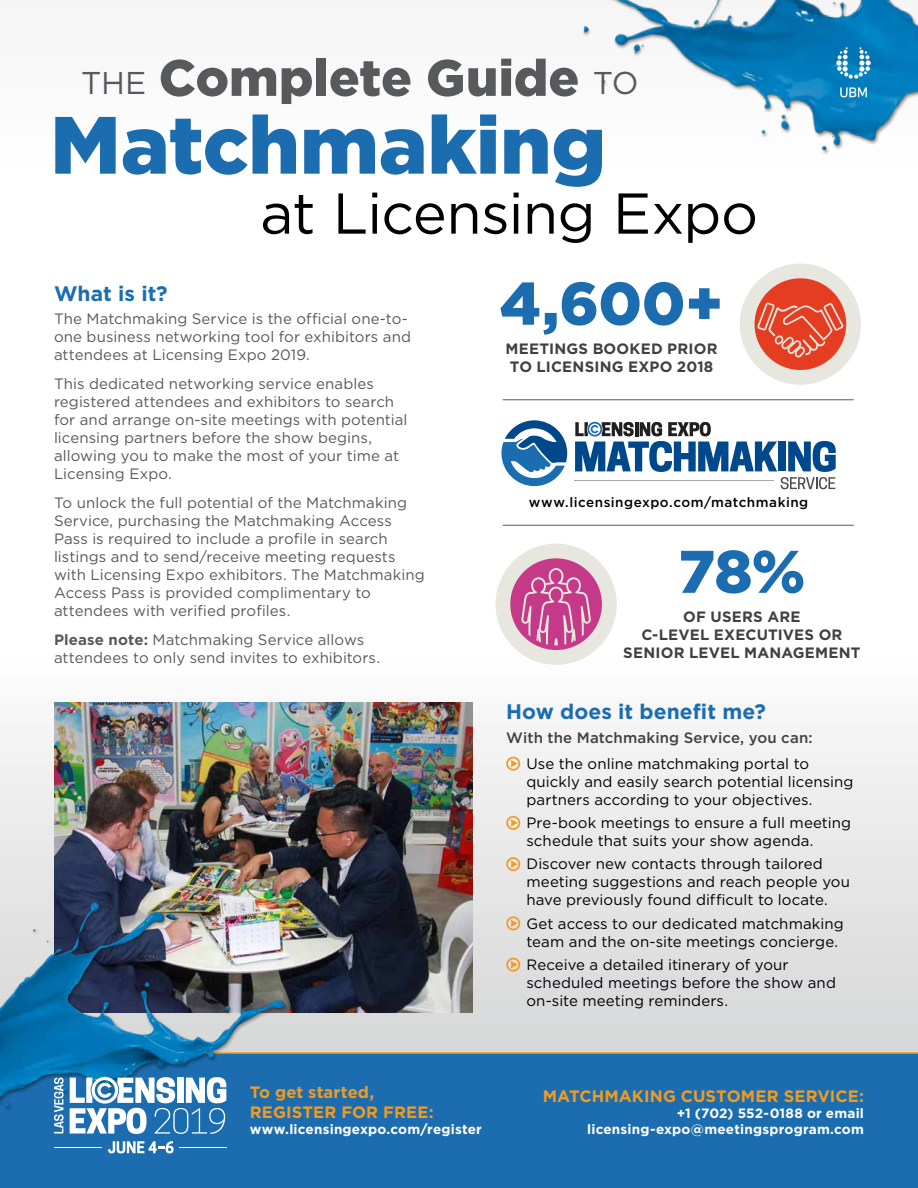
<style>
.page{position:relative;width:918px;height:1188px;background:#fff}
.page>*{position:absolute;margin:0;border:0;box-sizing:border-box;transform-origin:0 0}
.t1{font:900 81.15px "Gotham HTF";color:#1c6db0}
.t2{font:900 60px "Gotham HTF";color:#1c6db0}
.t3{font:57.45px "Gotham HTF";letter-spacing:-.015em;color:#000}
.t4{font:900 51px "Gotham HTF";color:#58595b}
.t5{font:31.5px "Gotham HTF";color:#58595b}
.t6{font:700 21px "Gotham HTF";color:#1c6db0}
.t7{font:700 16.5px/19.8px "Gotham HTF";letter-spacing:.005em;color:#f19b20}
.t8{font:15px/18px "Gotham HTF";letter-spacing:.005em;color:#58595b}
.t9{font:15px/18px "Gotham HTF";letter-spacing:.005em;color:#000}
.t10{font:700 15px/18px "Gotham HTF";letter-spacing:.015em;color:#414042}
.t11{font:500 15px "Gotham HTF";letter-spacing:.01em;color:#414042}
.t12{font:700 13.5px/16.2px "Gotham HTF";letter-spacing:.015em;color:#fff;text-align:right}
.t13{font:500 13.5px "Gotham HTF";letter-spacing:.04em;color:#000}
.s1{font-weight:700}
</style>
<div class="page">
<div style="left:0;top:0;width:918px;height:1053px;background:linear-gradient(to bottom,#fff,#e5e5e5)"></div>
<div style="left:0;top:1053px;width:918px;height:135px;background:#1c6db0"></div>
<img style="left:54px;top:702px;width:418px;height:310px">
<hr style="left:0;top:1052px;width:918px;height:2px;background:#f19b20">
<img style="left:584px;top:0;width:334px;height:187px">
<img style="left:0;top:881px;width:299px;height:273px">
<svg style="left:836px;top:47px;width:35px;height:32px"></svg>
<svg style="left:840px;top:87px;width:27px;height:10px"></svg>
<svg style="left:506px;top:757px;width:14px;height:14px"></svg>
<svg style="left:506px;top:816px;width:14px;height:14px"></svg>
<svg style="left:506px;top:857px;width:14px;height:14px"></svg>
<svg style="left:506px;top:916px;width:14px;height:14px"></svg>
<svg style="left:506px;top:958px;width:14px;height:14px"></svg>
<svg style="left:501px;top:420px;width:66px;height:66px"></svg>
<hr style="left:574px;top:480px;width:200px;height:1px;background:#a6a8ab">
<svg style="left:575px;top:422px;width:261px;height:67px"></svg>
<svg style="left:54px;top:1078px;width:10px;height:55px"></svg>
<svg style="left:70px;top:1077px;width:156px;height:57px"></svg>
<hr style="left:54px;top:1147px;width:48px;height:1px;background:#fff">
<hr style="left:179px;top:1147px;width:47px;height:1px;background:#fff">
<svg style="left:108px;top:1141px;width:66px;height:12px"></svg>
<svg style="left:495px;top:544px;width:122px;height:121px"></svg>
<svg style="left:740px;top:264px;width:121px;height:121px"></svg>
<hr style="left:503px;top:399px;width:351px;height:1px;background:#58595b">
<hr style="left:503px;top:525px;width:351px;height:1px;background:#58595b">
<h3 class="t4" style="left:159px;top:48px;width:422px">Complete Guide</h3>
<h1 class="t1" style="left:50px;top:98px;width:557px">Matchmaking</h1>
<h3 class="t5" style="left:81px;top:65px;width:67px">THE</h3>
<h3 class="t5" style="left:593px;top:65px;width:47px">TO</h3>
<h3 class="t3" style="left:260px;top:182px;width:499px">at Licensing Expo</h3>
<h3 class="t6" style="left:54px;top:281px;width:115px">What is it?</h3>
<p class="t8" style="left:54px;top:310px;width:359px">The Matchmaking Service is the official one-to&shy;one business networking tool for exhibitors and attendees at Licensing Expo 2019.</p>
<p class="t8" style="left:54px;top:375px;width:355px">This dedicated networking service enables registered attendees and exhibitors to search for and arrange on-site meetings with potential licensing partners before the show begins, allowing you to make the most of your time at Licensing Expo.</p>
<p class="t8" style="left:54px;top:493px;width:372px">To unlock the full potential of the Matchmaking Service, purchasing the Matchmaking Access Pass is required to include a profile in search listings and to send/receive meeting requests with Licensing Expo exhibitors. The Matchmaking Access Pass is provided complimentary to attendees with verified profiles.</p>
<p class="t8" style="left:54px;top:630px;width:328px"><span class="s1">Please note:</span> Matchmaking Service allows attendees to only send invites to exhibitors.</p>
<h2 class="t2" style="left:500px;top:269px;width:225px">4,600+</h2>
<p class="t10" style="left:506px;top:339px;width:213px">MEETINGS BOOKED PRIOR<br>TO LICENSING EXPO 2018</p>
<p class="t13" style="left:529px;top:495px;width:281px">www.licensingexpo.com/matchmaking</p>
<h2 class="t2" style="left:678px;top:537px;width:129px">78%</h2>
<p class="t10" style="left:623px;top:607px;width:239px;text-align:center">OF USERS ARE<br>C-LEVEL EXECUTIVES OR<br>SENIOR LEVEL MANAGEMENT</p>
<h3 class="t6" style="left:506px;top:700px;width:261px">How does it benefit me?</h3>
<p class="t11" style="left:506px;top:729px;width:308px">With the Matchmaking Service, you can:</p>
<p class="t9" style="left:526px;top:754px;width:329px">Use the online matchmaking portal to quickly and easily search potential licensing partners according to your objectives.</p>
<p class="t9" style="left:526px;top:813px;width:326px">Pre-book meetings to ensure a full meeting schedule that suits your show agenda.</p>
<p class="t9" style="left:526px;top:855px;width:325px">Discover new contacts through tailored meeting suggestions and reach people you have previously found difficult to locate.</p>
<p class="t9" style="left:526px;top:914px;width:319px">Get access to our dedicated matchmaking team and the on-site meetings concierge.</p>
<p class="t9" style="left:526px;top:955px;width:311px">Receive a detailed itinerary of your scheduled meetings before the show and on-site meeting reminders.</p>
<p class="t7" style="left:250px;top:1082px;width:186px">To get started,<br>REGISTER FOR FREE:</p>
<p class="t12" style="left:250px;top:1121px;width:234px">www.licensingexpo.com/register</p>
<p class="t7" style="left:543px;top:1085px;width:323px">MATCHMAKING CUSTOMER SERVICE:</p>
<p class="t12" style="left:587px;top:1105px;width:278px">+1 (702) 552-0188 or email licensing-expo@meetingsprogram.com</p>
</div>
